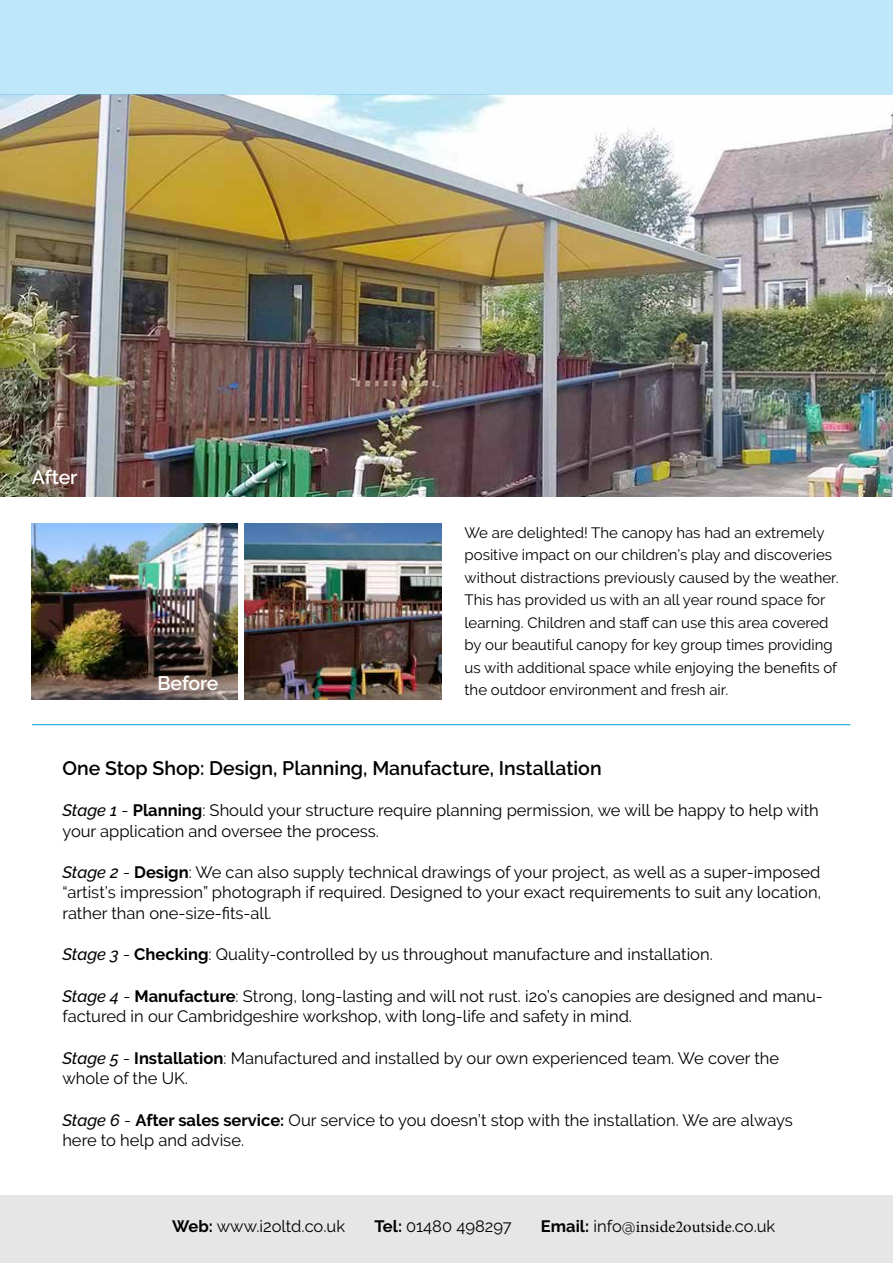
<style>
.page{position:relative;width:893px;height:1263px;background:#fff}
.page>*{position:absolute;margin:0;border:0;box-sizing:border-box;transform-origin:0 0}
.t1{font:600 19.5px "Raleway";color:#000}
.t2{font:600 19.5px "Raleway";letter-spacing:-.005em;color:#fff}
.t3{font:16.5px/20.7px "Raleway";color:#000}
.t4{font:16.5px "Minion Pro";color:#000}
.t5{font:15px/22.5px "Raleway";color:#000}
.s1{font-weight:500;font-style:italic}
.s2{font-weight:700}
.s3{font-family:"Raleway";font-weight:700}
.s4{font-family:"Raleway"}
</style>
<div class="page">
<img style="left:0;top:95px;width:1px;height:228px">
<img style="left:32px;top:524px;width:205px;height:176px">
<img style="left:244px;top:524px;width:197px;height:176px">
<img style="left:1px;top:95px;width:892px;height:402px">
<div style="left:0;top:0;width:893px;height:95px;background:#bee8f9"></div>
<img style="left:0;top:323px;width:1px;height:219px">
<hr style="left:32px;top:724px;width:818px;height:1px;background:#009fe3">
<div style="left:0;top:1195px;width:893px;height:68px;background:#e6e6e6"></div>
<p class="t2" style="left:32px;top:465px;width:47px">After</p>
<p class="t2" style="left:157px;top:672px;width:63px">Before</p>
<p class="t5" style="left:465px;top:521px;width:376px">We are delighted! The canopy has had an extremely positive impact on our children’s play and discoveries without distractions previously caused by the weather.<br>This has provided us with an all year round space for learning. Children and staff can use this area covered by our beautiful canopy for key group times providing us with additional space while enjoying the benefits of the outdoor environment and fresh air.</p>
<p class="t1" style="left:62px;top:756px;width:541px">One Stop Shop: Design, Planning, Manufacture, Installation</p>
<p class="t3" style="left:62px;top:800px;width:758px"><span class="s1">Stage 1</span> - <span class="s2">Planning</span>: Should your structure require planning permission, we will be happy to help with your application and oversee the process.</p>
<p class="t3" style="left:62px;top:862px;width:760px;text-align:justify"><span class="s1">Stage 2</span> - <span class="s2">Design</span>: We can also supply technical drawings of your project, as well as a super-imposed “artist’s impression” photograph if required. Designed to your exact requirements to suit any location, rather than one-size-fits-all.</p>
<p class="t3" style="left:62px;top:944px;width:652px"><span class="s1">Stage 3</span> - <span class="s2">Checking</span>: Quality-controlled by us throughout manufacture and installation.</p>
<p class="t3" style="left:62px;top:985px;width:762px"><span class="s1">Stage 4</span> - <span class="s2">Manufacture</span>: Strong, long-lasting and will not rust. i2o’s canopies are designed and manu&shy;factured in our Cambridgeshire workshop, with long-life and safety in mind.</p>
<p class="t3" style="left:62px;top:1047px;width:718px"><span class="s1">Stage 5</span> - <span class="s2">Installation</span>: Manufactured and installed by our own experienced team. We cover the whole of the UK.</p>
<p class="t3" style="left:62px;top:1109px;width:732px"><span class="s1">Stage 6</span> - <span class="s2">After sales service:</span> Our service to you doesn’t stop with the installation. We are always here to help and advise.</p>
<p class="t3" style="left:172px;top:1216px;width:174px"><span class="s2">Web:</span> www.i2oltd.co.uk</p>
<p class="t3" style="left:375px;top:1216px;width:138px"><span class="s2">Tel:</span> 01480 498297</p>
<p class="t4" style="left:541px;top:1216px;width:236px"><span class="s3">Email:</span> <span class="s4">info@</span>inside2outside<span class="s4">.co.uk</span></p>
</div>
